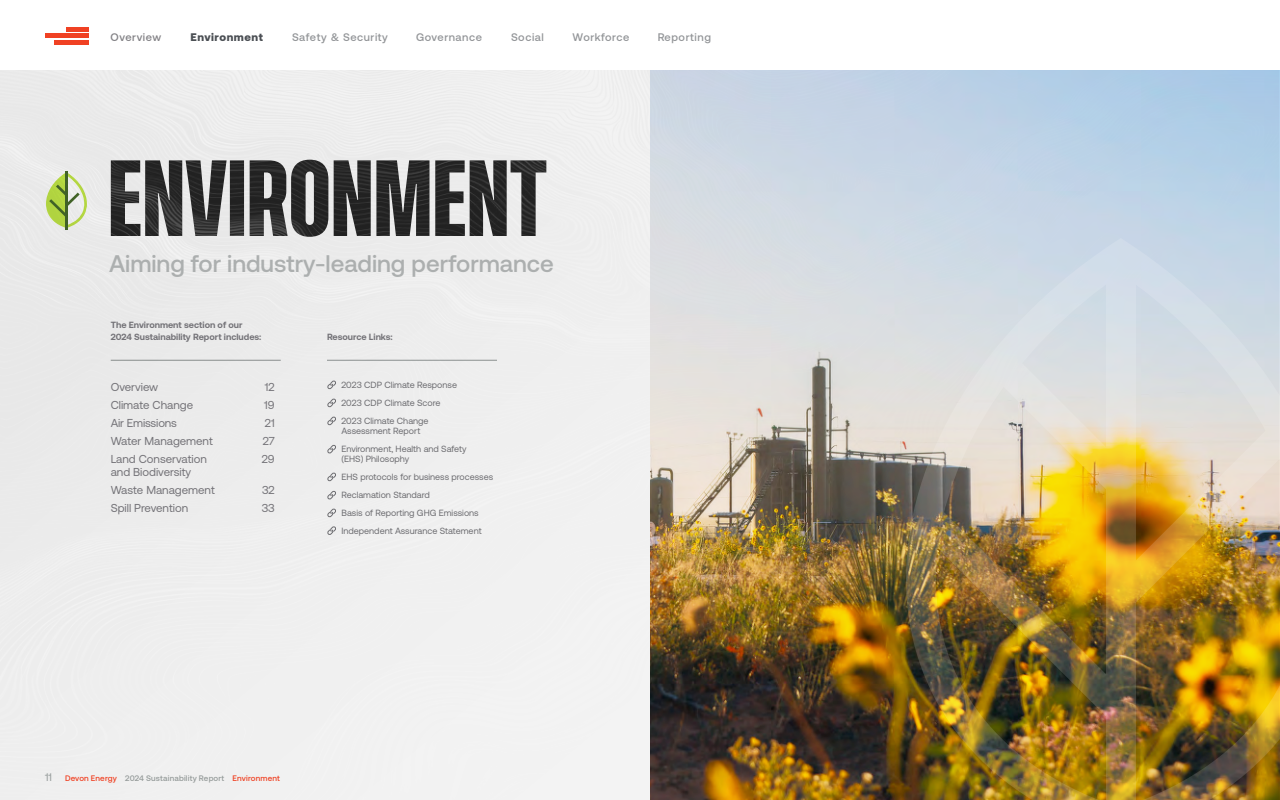
<style>
.page{position:relative;width:1280px;height:800px;background:#fff}
.page>*{position:absolute;margin:0;border:0;box-sizing:border-box;transform-origin:0 0}
.SR_-_Section_Subtitle{font:500 24px "Aeonik";color:#acafaf}
.t1{font:11.5px "Aeonik";color:#747378}
.t2{font:500 11px "Aeonik";letter-spacing:.05em;color:#4b4f54}
.t3{font:900 11px "Aeonik";letter-spacing:.05em;color:#4b4f54}
.t4{font:500 11px "Aeonik";letter-spacing:.05em;color:#838286}
.t5{font:9px/10px "Aeonik";color:#6d6d71}
.SR_-_Section_Page_-_Content_Resource_Lin{font:700 9px/12px "Aeonik";color:#747378}
.t6{font:500 8px "Aeonik";letter-spacing:.02em;color:#959b9a}
.s1{font-weight:400;font-size:11px}
.s2{color:#ef4123}
</style>
<div class="page">
<div style="left:55px;top:40px;width:34px;height:5px;background:#f04123"></div>
<div style="left:66px;top:27px;width:23px;height:5px;background:#f04123"></div>
<hr style="left:45px;top:34px;width:44px;height:4px;background:#f04123">
<div style="left:0;top:70px;width:650px;height:730px;background:#efefef"></div>
<img style="left:111px;top:160px;width:435px;height:77px">
<hr style="left:65px;top:171px;width:3px;height:58px;background:#476b2b">
<svg style="left:39px;top:172px;width:48px;height:56px;background:#c7d5a1"></svg>
<img style="left:650px;top:70px;width:630px;height:730px">
<img style="left:906px;top:238px;width:374px;height:562px">
<svg style="left:1106px;top:256px;width:30px;height:544px;background:#b8ac90"></svg>
<img style="left:917px;top:506px;width:214px;height:215px">
<img style="left:990px;top:353px;width:290px;height:254px">
<hr style="left:111px;top:360px;width:170px;height:1px;background:#959b9a">
<hr style="left:327px;top:360px;width:170px;height:1px;background:#959b9a">
<svg style="left:327px;top:380px;width:9px;height:10px"></svg>
<svg style="left:327px;top:398px;width:9px;height:10px"></svg>
<svg style="left:327px;top:416px;width:9px;height:10px"></svg>
<svg style="left:327px;top:444px;width:9px;height:10px"></svg>
<svg style="left:327px;top:472px;width:9px;height:10px"></svg>
<svg style="left:327px;top:490px;width:9px;height:10px"></svg>
<svg style="left:327px;top:508px;width:9px;height:10px"></svg>
<svg style="left:327px;top:526px;width:9px;height:10px"></svg>
<p class="t4" style="left:111px;top:31px;width:52px">Overview</p>
<p class="t3" style="left:190px;top:31px;width:74px">Environment</p>
<p class="t2" style="left:292px;top:31px;width:97px">Safety &amp; Security</p>
<p class="t2" style="left:416px;top:31px;width:67px">Governance</p>
<p class="t2" style="left:511px;top:31px;width:34px">Social</p>
<p class="t2" style="left:573px;top:31px;width:58px">Workforce</p>
<p class="t2" style="left:658px;top:31px;width:55px">Reporting</p>
<p class="SR_-_Section_Subtitle" style="left:109px;top:251px;width:446px">Aiming for industry-leading performance</p>
<p class="SR_-_Section_Page_-_Content_Resource_Lin" style="left:111px;top:319px;width:152px">The Environment section of our<br>2024 Sustainability Report includes:</p>
<p class="SR_-_Section_Page_-_Content_Resource_Lin" style="left:327px;top:331px;width:67px">Resource Links:</p>
<p class="t1" style="left:111px;top:380px;width:49px">Overview</p>
<p class="t1" style="left:265px;top:380px;width:11px">12</p>
<p class="t1" style="left:111px;top:398px;width:84px">Climate Change</p>
<p class="t1" style="left:264px;top:398px;width:12px">19</p>
<p class="t1" style="left:111px;top:416px;width:68px">Air Emissions</p>
<p class="t1" style="left:265px;top:416px;width:11px">21</p>
<p class="t1" style="left:111px;top:434px;width:104px">Water Management</p>
<p class="t1" style="left:263px;top:434px;width:14px">27</p>
<p class="t1" style="left:111px;top:452px;width:98px">Land Conservation</p>
<p class="t1" style="left:262px;top:452px;width:14px">29</p>
<p class="t1" style="left:111px;top:465px;width:82px">and Biodiversity</p>
<p class="t1" style="left:111px;top:483px;width:106px">Waste Management</p>
<p class="t1" style="left:262px;top:483px;width:14px">32</p>
<p class="t1" style="left:111px;top:501px;width:79px">Spill Prevention</p>
<p class="t1" style="left:262px;top:501px;width:15px">33</p>
<p class="t5" style="left:342px;top:380px;width:117px">2023 CDP Climate Response</p>
<p class="t5" style="left:342px;top:398px;width:101px">2023 CDP Climate Score</p>
<p class="t5" style="left:342px;top:416px;width:89px">2023 Climate Change<br>Assessment Report</p>
<p class="t5" style="left:342px;top:444px;width:127px">Environment, Health and Safety (EHS) Philosophy</p>
<p class="t5" style="left:342px;top:472px;width:153px">EHS protocols for business processes</p>
<p class="t5" style="left:342px;top:490px;width:90px">Reclamation Standard</p>
<p class="t5" style="left:342px;top:508px;width:139px">Basis of Reporting GHG Emissions</p>
<p class="t5" style="left:342px;top:526px;width:142px">Independent Assurance Statement</p>
<p class="t6" style="left:45px;top:774px;width:237px"><span class="s1">11</span> <span class="s2">Devon Energy</span> 2024 Sustainability Report <span class="s2">Environment</span></p>
</div>
